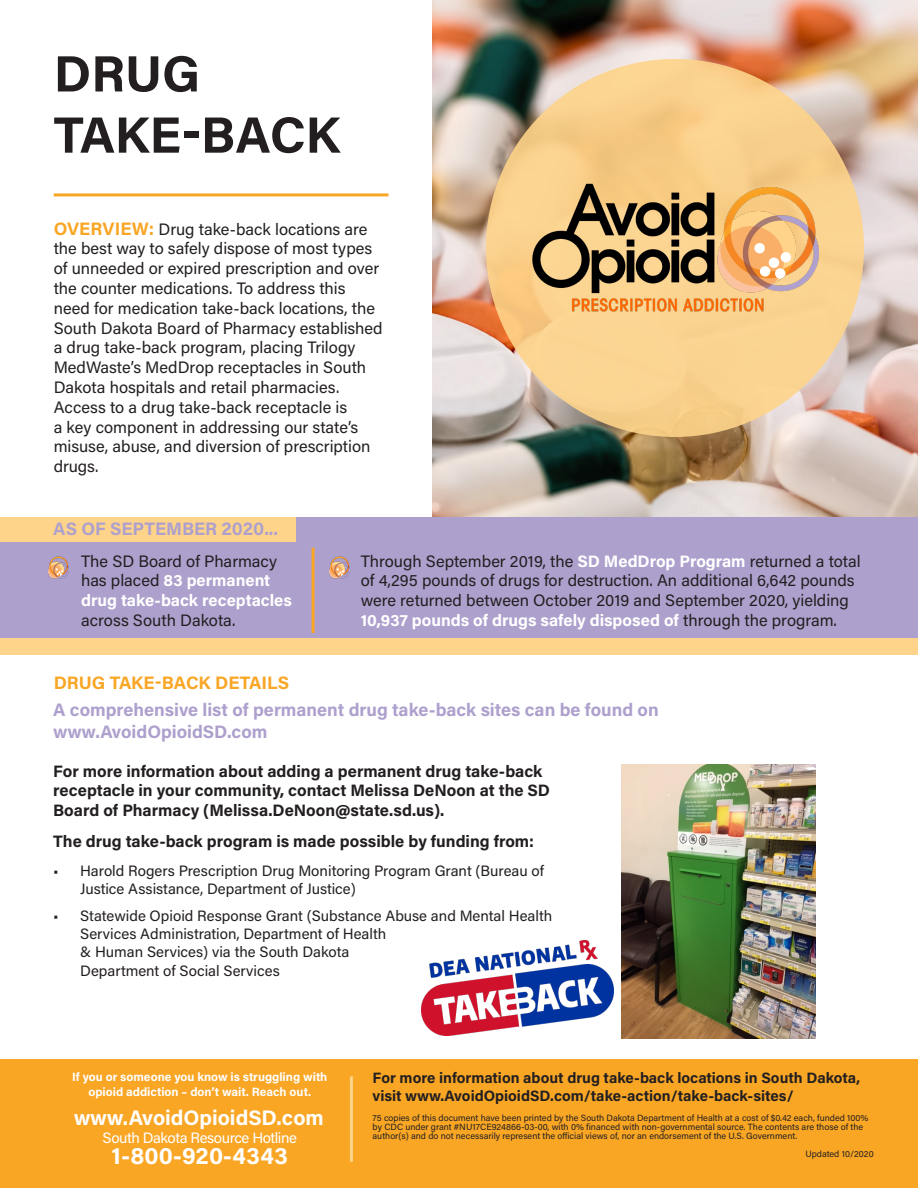
<style>
.page{position:relative;width:918px;height:1188px;background:#fff}
.page>*{position:absolute;margin:0;border:0;box-sizing:border-box;transform-origin:0 0}
.t1{font:700 51px "Acumin Pro";color:#231f20}
.t2{font:700 24px "Acumin Pro";letter-spacing:.02em;color:#fff}
.t3{font:700 21px "Acumin Pro";color:#fff}
.t4{font:700 18px "Acumin Pro";color:#aea0cd}
.t5{font:700 18px "Acumin Pro";color:#f9a625}
.t6{font:16.5px/19.8px "Acumin Pro";color:#231f20}
.t7{font:700 16.5px/19.8px "Acumin Pro";color:#231f20}
.t8{font:15px/18px "Acumin Pro";color:#231f20}
.t9{font:700 15px/18px "Acumin Pro";color:#231f20}
.t10{font:15px "Acumin Pro";letter-spacing:-.03em;color:#fff}
.t11{font:700 12px/15px "Acumin Pro";color:#fff;text-align:center}
.t12{font:9px/9px "Acumin Pro";color:#231f20}
.s1{font-weight:700;font-size:18px;color:#f9a625}
.s2{font-weight:700;color:#fff}
</style>
<div class="page">
<div style="left:0;top:626px;width:918px;height:28px;background:#fed48a"></div>
<img style="left:432px;top:0;width:486px;height:517px">
<div style="left:0;top:517px;width:918px;height:121px;background:#aea0cd"></div>
<div style="left:486px;top:59px;width:378px;height:378px;background:#fed48a;border-radius:50%"></div>
<img style="left:506px;top:151px;width:338px;height:194px">
<div style="left:0;top:1059px;width:918px;height:129px;background:#f9a625"></div>
<hr style="left:54px;top:193px;width:334px;height:3px;background:#f9a625">
<hr style="left:350px;top:1076px;width:3px;height:86px;background:#fed48a">
<div style="left:0;top:517px;width:296px;height:25px;background:#fed48a"></div>
<hr style="left:312px;top:548px;width:3px;height:85px;background:#f9a625">
<img style="left:48px;top:556px;width:21px;height:23px">
<img style="left:329px;top:556px;width:21px;height:23px">
<img style="left:621px;top:765px;width:194px;height:273px">
<img style="left:421px;top:941px;width:192px;height:94px">
<p class="t1" style="left:54px;top:38px;width:148px">DRUG</p>
<p class="t1" style="left:54px;top:99px;width:288px">TAKE-BACK</p>
<p class="t6" style="left:54px;top:218px;width:330px"><span class="s1">OVERVIEW:</span> Drug take-back locations are the best way to safely dispose of most types of unneeded or expired prescription and over the counter medications. To address this need for medication take-back locations, the South Dakota Board of Pharmacy established a drug take-back program, placing Trilogy MedWaste’s MedDrop receptacles in South Dakota hospitals and retail pharmacies.<br>Access to a drug take-back receptacle is<br>a key component in addressing our state’s misuse, abuse, and diversion of prescription drugs.</p>
<p class="t4" style="left:53px;top:516px;width:226px">AS OF SEPTEMBER 2020...</p>
<p class="t6" style="left:81px;top:550px;width:212px">The SD Board of Pharmacy has placed <span class="s2">83 permanent drug take-back receptacles </span>across South Dakota.</p>
<p class="t6" style="left:361px;top:550px;width:502px">Through September 2019, the <span class="s2">SD MedDrop Program</span> returned a total of 4,295 pounds of drugs for destruction. An additional 6,642 pounds were returned between October 2019 and September 2020, yielding <span class="s2">10,937 pounds of drugs safely disposed of</span> through the program.</p>
<p class="t5" style="left:54px;top:670px;width:237px">DRUG TAKE-BACK DETAILS</p>
<p class="t4" style="left:53px;top:697px;width:607px">A comprehensive list of permanent drug take-back sites can be found on</p>
<p class="t4" style="left:53px;top:719px;width:216px">www.AvoidOpioidSD.com</p>
<p class="t7" style="left:53px;top:760px;width:498px">For more information about adding a permanent drug take-back receptacle in your community, contact Melissa DeNoon at the SD<br>Board of Pharmacy (Melissa.DeNoon@state.sd.us).</p>
<p class="t7" style="left:53px;top:830px;width:483px">The drug take-back program is made possible by funding from:</p>
<p class="t8" style="left:80px;top:861px;width:465px;text-indent:-27px">• Harold Rogers Prescription Drug Monitoring Program Grant (Bureau of<br>Justice Assistance, Department of Justice)</p>
<p class="t8" style="left:80px;top:906px;width:474px;text-indent:-27px">• Statewide Opioid Response Grant (Substance Abuse and Mental Health<br>Services Administration, Department of Health<br>&amp; Human Services) via the South Dakota</p>
<p class="t8" style="left:80px;top:961px;width:201px">Department of Social Services</p>
<p class="t11" style="left:72px;top:1068px;width:257px">If you or someone you know is struggling with opioid addiction – don’t wait. Reach out.</p>
<p class="t3" style="left:74px;top:1103px;width:252px">www.AvoidOpioidSD.com</p>
<p class="t10" style="left:103px;top:1128px;width:196px">South Dakota Resource Hotline</p>
<p class="t2" style="left:112px;top:1139px;width:178px">1-800-920-4343</p>
<p class="t9" style="left:373px;top:1068px;width:489px">For more information about drug take-back locations in South Dakota, visit www.AvoidOpioidSD.com/take-action/take-back-sites/</p>
<p class="t12" style="left:373px;top:1113px;width:497px">75 copies of this document have been printed by the South Dakota Department of Health at a cost of $0.42 each, funded 100% by CDC under grant #NU17CE924866-03-00, with 0% financed with non-governmental source. The contents are those of the author(s) and do not necessarily represent the official views of, nor an endorsement of the U.S. Government.</p>
<p class="t12" style="left:806px;top:1149px;width:70px">Updated 10/2020</p>
</div>
